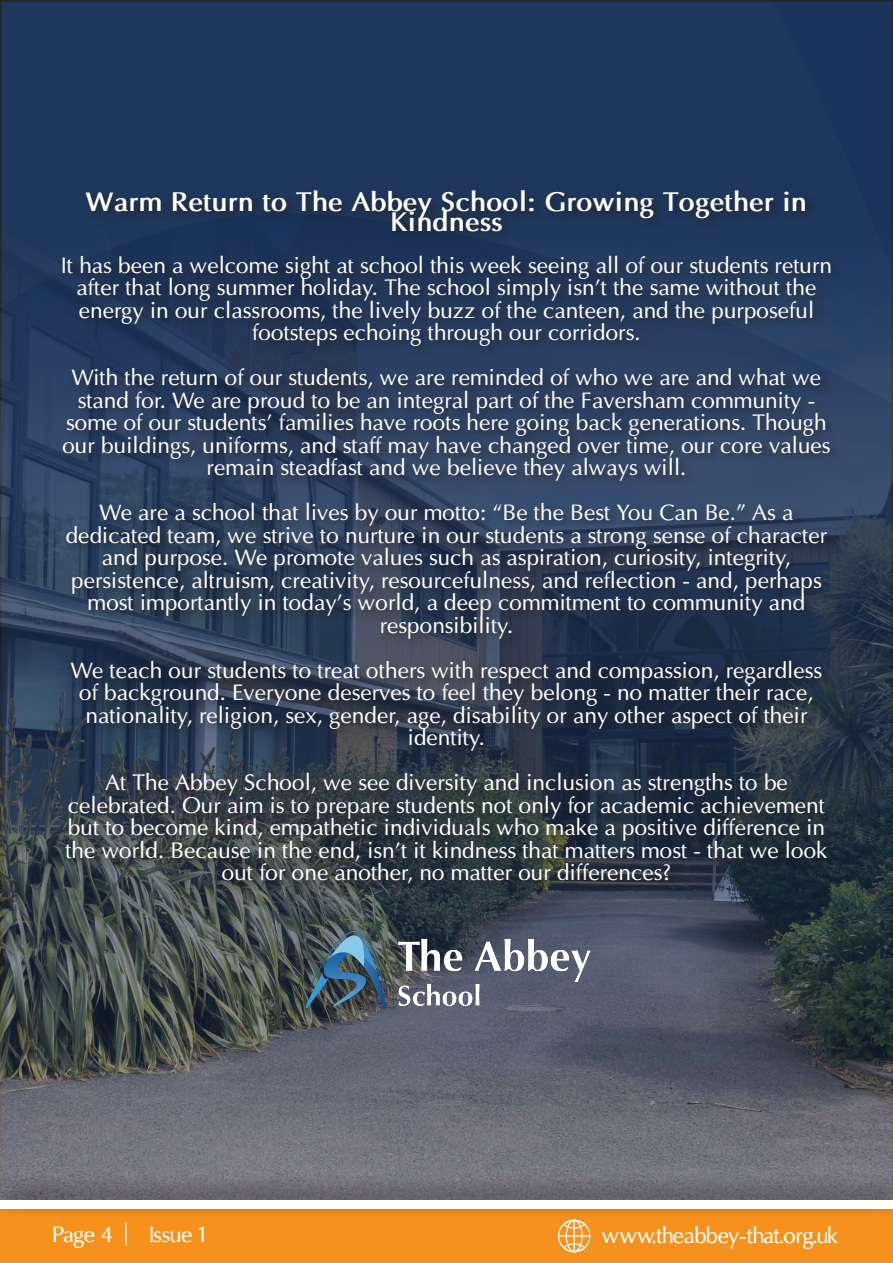
<style>
.page{position:relative;width:893px;height:1263px;background:#fff}
.page>*{position:absolute;margin:0;border:0;box-sizing:border-box;transform-origin:0 0}
.t1{font:700 27px/19.5px "Optima";color:#fff;text-align:center}
.t2{font:22.5px/22.5px "Optima";color:#fff;text-align:center}
.t3{font:22.5px "Oregon LDO Medium";color:#fff}
</style>
<div class="page">
<div style="left:0;top:0;width:893px;height:213px;background:#1f375c"></div>
<img style="left:0;top:213px;width:893px;height:960px">
<div style="left:0;top:1209px;width:893px;height:54px;background:#f6911e"></div>
<hr style="left:125px;top:1222px;width:2px;height:23px;background:#fff">
<div style="left:0;top:1173px;width:893px;height:46px;background:#231f20;opacity:.75"></div>
<div style="left:0;top:1201px;width:893px;height:8px;background:#fff"></div>
<svg style="left:557px;top:1218px;width:35px;height:34px"></svg>
<div style="left:59px;top:187px;width:784px;height:708px;background:#231f20;opacity:.75"></div>
<img style="left:285px;top:918px;width:322px;height:102px">
<p class="t1" style="left:86px;top:192px;width:723px">Warm Return to The Abbey School: Growing Together in<br>Kindness</p>
<p class="t2" style="left:61px;top:254px;width:773px">It has been a welcome sight at school this week seeing all of our students return after that long summer holiday. The school simply isn’t the same without the energy in our classrooms, the lively buzz of the canteen, and the purposeful footsteps echoing through our corridors.</p>
<p class="t2" style="left:62px;top:366px;width:770px">With the return of our students, we are reminded of who we are and what we stand for. We are proud to be an integral part of the Faversham community - some of our students’ families have roots here going back generations. Though our buildings, uniforms, and staff may have changed over time, our core values remain steadfast and we believe they always will.</p>
<p class="t2" style="left:66px;top:501px;width:763px">We are a school that lives by our motto: “Be the Best You Can Be.” As a dedicated team, we strive to nurture in our students a strong sense of character and purpose. We promote values such as aspiration, curiosity, integrity, persistence, altruism, creativity, resourcefulness, and reflection - and, perhaps most importantly in today’s world, a deep commitment to community and responsibility.</p>
<p class="t2" style="left:71px;top:659px;width:753px">We teach our students to treat others with respect and compassion, regardless of background. Everyone deserves to feel they belong - no matter their race, nationality, religion, sex, gender, age, disability or any other aspect of their identity.</p>
<p class="t2" style="left:65px;top:771px;width:764px">At The Abbey School, we see diversity and inclusion as strengths to be celebrated. Our aim is to prepare students not only for academic achievement but to become kind, empathetic individuals who make a positive difference in the world. Because in the end, isn’t it kindness that matters most - that we look out for one another, no matter our differences?</p>
<p class="t3" style="left:53px;top:1222px;width:61px">Page 4</p>
<p class="t3" style="left:150px;top:1222px;width:56px">Issue 1</p>
<p class="t3" style="left:601px;top:1222px;width:239px">www.theabbey-that.org.uk</p>
</div>
